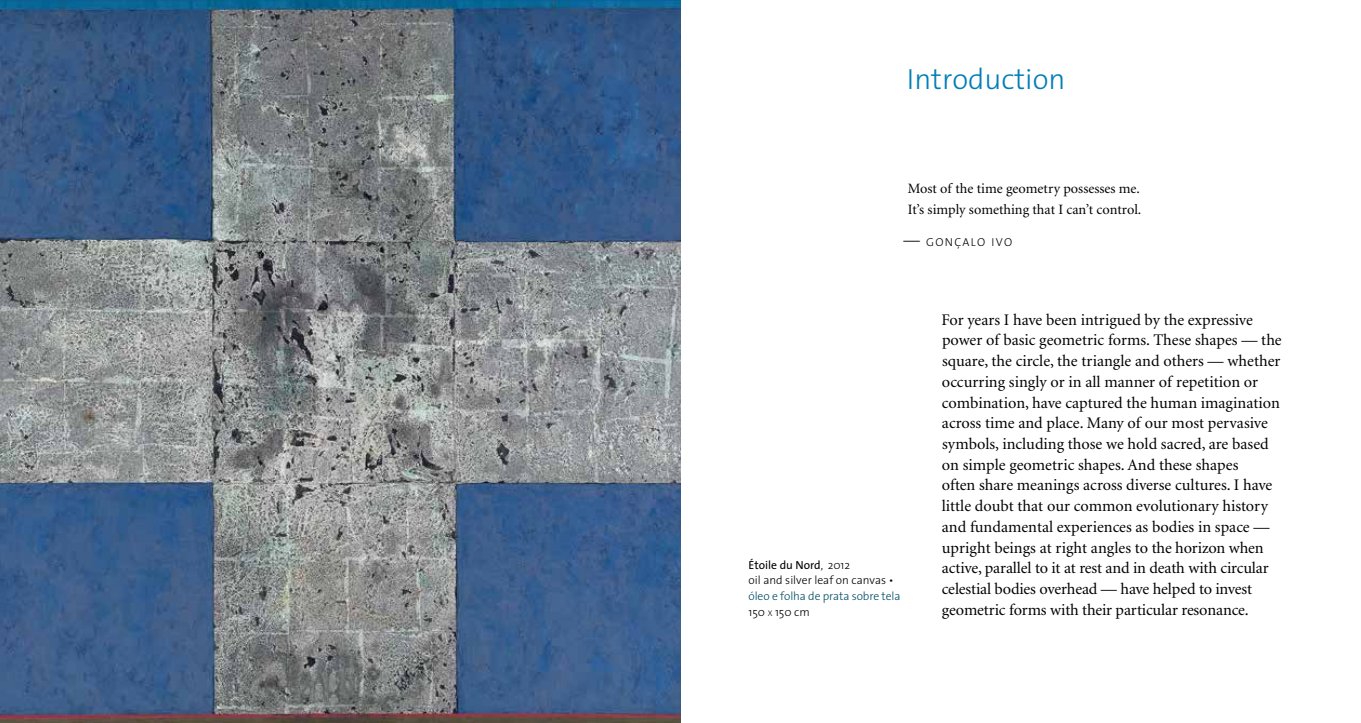
<style>
.page{position:relative;width:1361px;height:723px;background:#fff}
.page>*{position:absolute;margin:0;border:0;box-sizing:border-box;transform-origin:0 0}
.t1{font:300 29.25px "The Sans";color:#007db7}
.t2{font:16.2px/20.7px "Minion";color:#000}
.t3{font:14.25px/20.7px "Minion";color:#000}
.t4{font:300 11.7px/15.8px "The Sans";color:#000}
.t5{font:300 11.7px/15.8px "The Sans";letter-spacing:-.01em;color:#004b63}
.t6{font:300 11.55px "The Sans";letter-spacing:.115em;color:#000}
.s1{font-size:16.5px}
.s2{font-weight:400}
.s3{font-style:inherit}
.s4{color:#000}
.s5{font-size:8.25px;color:#000}
</style>
<div class="page">
<img style="left:0;top:0;width:680px;height:723px">
<h1 class="t1" style="left:907px;top:55px;width:160px">Introduction</h1>
<p class="t3" style="left:908px;top:179px;width:235px">Most of the time geometry possesses me.<br>It’s simply something that I can’t control.</p>
<p class="t6" style="left:903px;top:232px;width:110px"><span class="s1">—</span> GONÇALO IVO</p>
<p class="t4" style="left:748px;top:556px;width:147px"><span class="s2">Étoile du Nord</span><span class="s3">, 2012<br></span>oil and silver leaf on canvas •</p>
<p class="t5" style="left:748px;top:588px;width:153px">óleo e folha de prata sobre tela<br><span class="s4">150</span> <span class="s5">X</span> <span class="s4">150</span> <span class="s4">cm</span></p>
<p class="t2" style="left:941px;top:310px;width:342px">For years I have been intrigued by the expressive power of basic geometric forms. These shapes — the square, the circle, the triangle and others — whether occurring singly or in all manner of repetition or combination, have captured the human imagination across time and place. Many of our most pervasive symbols, including those we hold sacred, are based on simple geometric shapes. And these shapes<br>often share meanings across diverse cultures. I have little doubt that our common evolutionary history and fundamental experiences as bodies in space — upright beings at right angles to the horizon when active, parallel to it at rest and in death with circular celestial bodies overhead — have helped to invest geometric forms with their particular resonance.</p>
</div>
